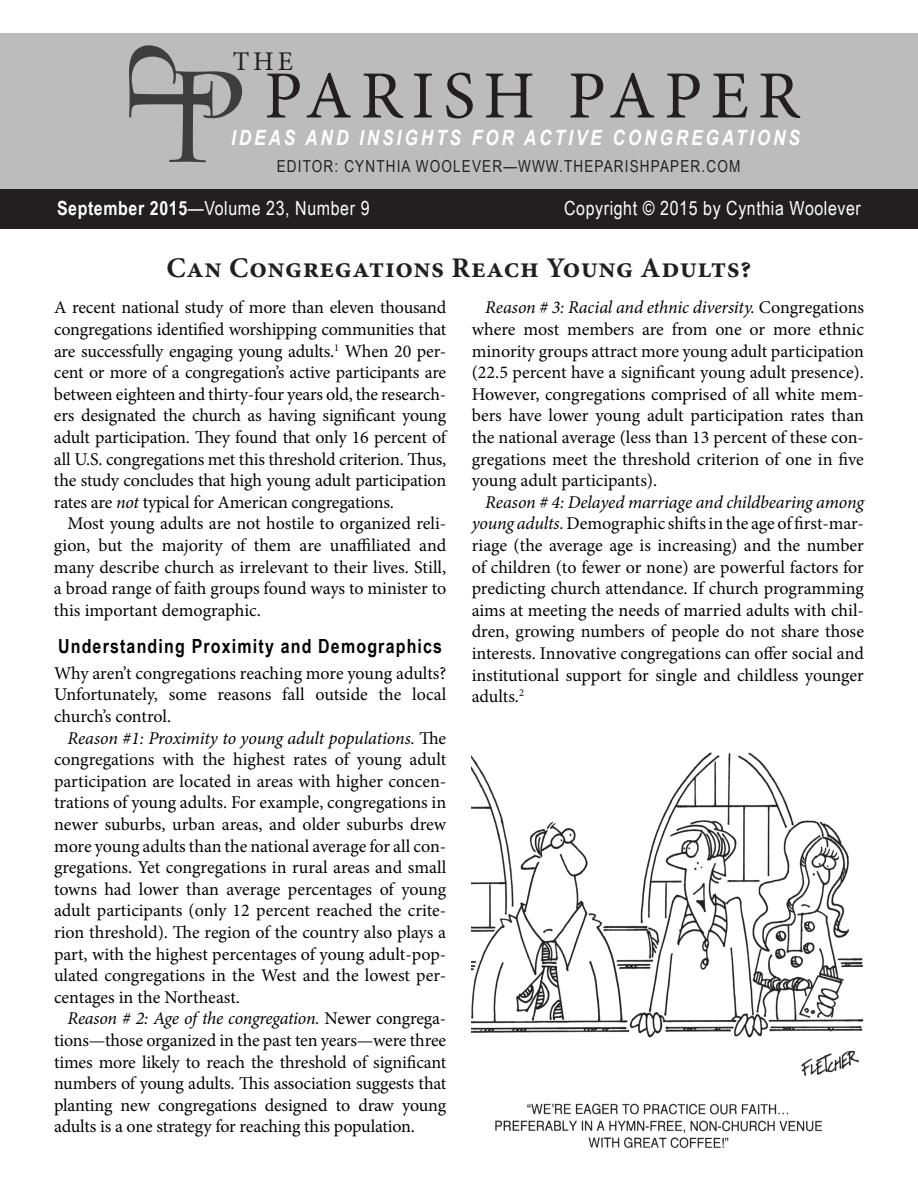
<style>
.page{position:relative;width:918px;height:1188px;background:#fff}
.page>*{position:absolute;margin:0;border:0;box-sizing:border-box;transform-origin:0 0}
.t1{font:67.5px "Minion Pro";letter-spacing:.13em;color:#231f20}
.t2{font:700 28.5px "Minion Pro";letter-spacing:.02em;color:#231f20}
.t3{font:27px "Minion Pro";color:#231f20}
.t4{font:italic 700 21px "Arial Narrow";letter-spacing:.14em;color:#fff}
.t5{font:19.5px "Arial Narrow";letter-spacing:.03em;color:#fff}
.t6{font:700 19.5px "Arial Narrow";letter-spacing:.06em;color:#040503}
.t7{font:18px/21.6px "Minion Pro";letter-spacing:-.005em;color:#040503;text-align:justify}
.t8{font:16.5px "Arial Narrow";letter-spacing:.07em;color:#231f20}
.s1{font-weight:700}
.s2{font-style:italic}
</style>
<div class="page">
<div style="left:0;top:189px;width:918px;height:40px;background:#231f20"></div>
<div style="left:0;top:33px;width:918px;height:156px;background:#bdbcbc"></div>
<img style="left:472px;top:752px;width:392px;height:397px">
<svg style="left:129px;top:45px;width:113px;height:117px"></svg>
<h3 class="t3" style="left:233px;top:44px;width:62px">THE</h3>
<h1 class="t1" style="left:264px;top:51px;width:537px">PARISH PAPER</h1>
<p class="t4" style="left:231px;top:121px;width:571px">IDEAS AND INSIGHTS FOR ACTIVE CONGREGATIONS</p>
<p class="t8" style="left:277px;top:154px;width:465px">EDITOR: CYNTHIA WOOLEVER—WWW.THEPARISHPAPER.COM</p>
<p class="t5" style="left:57px;top:194px;width:314px"><span class="s1">September 2015</span>—Volume 23, Number 9</p>
<p class="t5" style="left:564px;top:194px;width:298px">Copyright © 2015 by Cynthia Woolever</p>
<h2 class="t2" style="left:166px;top:248px;width:587px">Can Congregations Reach Young Adults?</h2>
<p class="t7" style="left:54px;top:297px;width:394px">A recent national study of more than eleven thousand congregations identified worshipping communities that are successfully engaging young adults.<sup>1</sup> When 20 per&shy;cent or more of a congregation’s active participants are between eighteen and thirty-four years old, the research&shy;ers designated the church as having significant young adult participation. They found that only 16 percent of all U.S. congregations met this threshold criterion. Thus, the study concludes that high young adult participation rates are <span class="s2">not</span> typical for American congregations.</p>
<p class="t7" style="left:54px;top:513px;width:394px;text-indent:14px">Most young adults are not hostile to organized reli&shy;gion, but the majority of them are unaffiliated and many describe church as irrelevant to their lives. Still, a broad range of faith groups found ways to minister to this important demographic.</p>
<p class="t6" style="left:58px;top:631px;width:386px">Understanding Proximity and Demographics</p>
<p class="t7" style="left:54px;top:662px;width:394px">Why aren’t congregations reaching more young adults?<br>Unfortunately, some reasons fall outside the local church’s control.</p>
<p class="t7" style="left:54px;top:727px;width:394px;text-indent:14px"><span class="s2">Reason #1: Proximity to young adult populations.</span> The congregations with the highest rates of young adult participation are located in areas with higher concen&shy;trations of young adults. For example, congregations in newer suburbs, urban areas, and older suburbs drew more young adults than the national average for all con&shy;gregations. Yet congregations in rural areas and small towns had lower than average percentages of young adult participants (only 12 percent reached the crite&shy;rion threshold). The region of the country also plays a part, with the highest percentages of young adult-pop&shy;ulated congregations in the West and the lowest per&shy;centages in the Northeast.</p>
<p class="t7" style="left:54px;top:1008px;width:394px;text-indent:14px"><span class="s2">Reason # 2: Age of the congregation.</span> Newer congrega&shy;tions—those organized in the past ten years—were three times more likely to reach the threshold of significant numbers of young adults. This association suggests that planting new congregations designed to draw young adults is a one strategy for reaching this population.</p>
<p class="t7" style="left:472px;top:297px;width:394px;text-indent:14px"><span class="s2">Reason # 3: Racial and ethnic diversity.</span> Congregations where most members are from one or more ethnic minority groups attract more young adult participation (22.5 percent have a significant young adult presence).<br>However, congregations comprised of all white mem&shy;bers have lower young adult participation rates than the national average (less than 13 percent of these con&shy;gregations meet the threshold criterion of one in five young adult participants).</p>
<p class="t7" style="left:472px;top:491px;width:394px;text-indent:14px"><span class="s2">Reason # 4: Delayed marriage and childbearing among young adults.</span> Demographic shifts in the age of first-mar&shy;riage (the average age is increasing) and the number of children (to fewer or none) are powerful factors for predicting church attendance. If church programming aims at meeting the needs of married adults with chil&shy;dren, growing numbers of people do not share those interests. Innovative congregations can offer social and institutional support for single and childless younger adults.<sup>2</sup></p>
</div>
